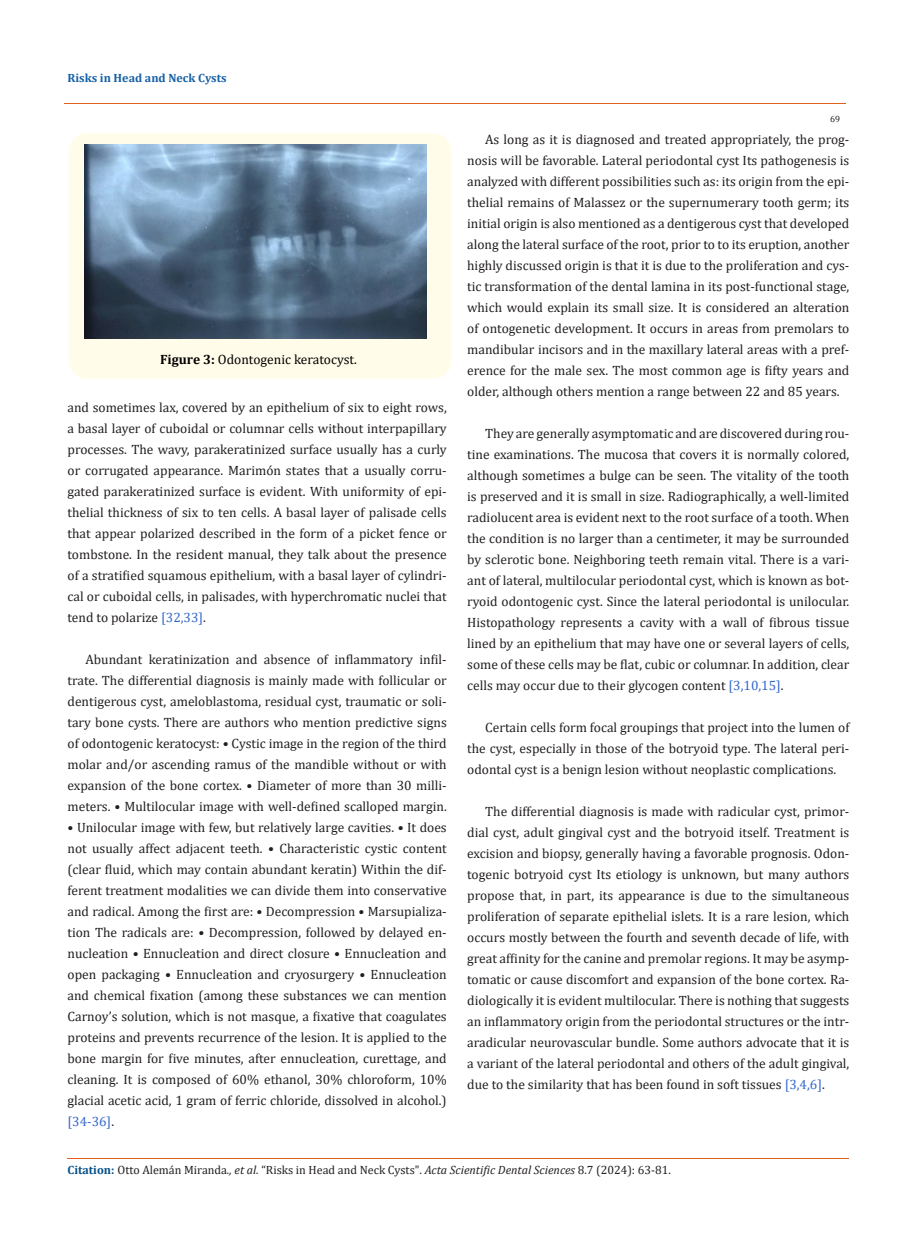
<style>
.page{position:relative;width:917px;height:1260px;background:#fff}
.page>*{position:absolute;margin:0;border:0;box-sizing:border-box;transform-origin:0 0}
.t1{font:13.5px/21px "Cambria";color:#231f20;text-align:justify}
.t2{font:13.5px "Cambria";color:#000}
.t3{font:12px "Cambria";color:#231f20}
.t4{font:700 12px "Cambria";color:#1560a6}
.t5{font:9px "Cambria";color:#231f20}
.s1{font-weight:700}
.s2{color:#36c}
.s3{font-weight:700;color:#035089}
.s4{font-style:italic}
</style>
<div class="page">
<hr style="left:64px;top:104px;width:782px;height:1px;background:#e05d1a">
<div style="left:69px;top:133px;width:382px;height:246px;background:#fffde9;border-radius:18px"></div>
<img style="left:84px;top:144px;width:342px;height:194px">
<hr style="left:67px;top:1158px;width:782px;height:1px;background:#e05d1a">
<p class="t4" style="left:67px;top:69px;width:161px">Risks in Head and Neck Cysts</p>
<p class="t2" style="left:160px;top:351px;width:198px"><span class="s1">Figure 3:</span> Odontogenic keratocyst.</p>
<p class="t1" style="left:67px;top:397px;width:381px">and sometimes lax, covered by an epithelium of six to eight rows, a basal layer of cuboidal or columnar cells without interpapillary processes. The wavy, parakeratinized surface usually has a curly or corrugated appearance. Marimón states that a usually corru&shy;gated parakeratinized surface is evident. With uniformity of epi&shy;thelial thickness of six to ten cells. A basal layer of palisade cells that appear polarized described in the form of a picket fence or tombstone. In the resident manual, they talk about the presence of a stratified squamous epithelium, with a basal layer of cylindri&shy;cal or cuboidal cells, in palisades, with hyperchromatic nuclei that tend to polarize <span class="s2">[32,33]</span>.</p>
<p class="t1" style="left:67px;top:649px;width:381px;text-indent:18px">Abundant keratinization and absence of inflammatory infil&shy;trate. The differential diagnosis is mainly made with follicular or dentigerous cyst, ameloblastoma, residual cyst, traumatic or soli&shy;tary bone cysts. There are authors who mention predictive signs of odontogenic keratocyst: • Cystic image in the region of the third molar and/or ascending ramus of the mandible without or with expansion of the bone cortex. • Diameter of more than 30 milli&shy;meters. • Multilocular image with well-defined scalloped margin.</p>
<p class="t1" style="left:67px;top:817px;width:381px">• Unilocular image with few, but relatively large cavities. • It does not usually affect adjacent teeth. • Characteristic cystic content (clear fluid, which may contain abundant keratin) Within the dif&shy;ferent treatment modalities we can divide them into conservative and radical. Among the first are: • Decompression • Marsupializa&shy;tion The radicals are: • Decompression, followed by delayed en&shy;nucleation • Ennucleation and direct closure • Ennucleation and open packaging • Ennucleation and cryosurgery • Ennucleation and chemical fixation (among these substances we can mention Carnoy’s solution, which is not masque, a fixative that coagulates proteins and prevents recurrence of the lesion. It is applied to the bone margin for five minutes, after ennucleation, curettage, and cleaning. It is composed of 60% ethanol, 30% chloroform, 10% glacial acetic acid, 1 gram of ferric chloride, dissolved in alcohol.) <span class="s2">[34-36]</span>.</p>
<p class="t5" style="left:830px;top:114px;width:11px">69</p>
<p class="t1" style="left:467px;top:129px;width:384px;text-indent:18px">As long as it is diagnosed and treated appropriately, the prog&shy;nosis will be favorable. Lateral periodontal cyst Its pathogenesis is analyzed with different possibilities such as: its origin from the epi&shy;thelial remains of Malassez or the supernumerary tooth germ; its initial origin is also mentioned as a dentigerous cyst that developed along the lateral surface of the root, prior to to its eruption, another highly discussed origin is that it is due to the proliferation and cys&shy;tic transformation of the dental lamina in its post-functional stage, which would explain its small size. It is considered an alteration of ontogenetic development. It occurs in areas from premolars to mandibular incisors and in the maxillary lateral areas with a pref&shy;erence for the male sex. The most common age is fifty years and older, although others mention a range between 22 and 85 years.</p>
<p class="t1" style="left:467px;top:423px;width:384px;text-indent:18px">They are generally asymptomatic and are discovered during rou&shy;tine examinations. The mucosa that covers it is normally colored, although sometimes a bulge can be seen. The vitality of the tooth is preserved and it is small in size. Radiographically, a well-limited radiolucent area is evident next to the root surface of a tooth. When the condition is no larger than a centimeter, it may be surrounded by sclerotic bone. Neighboring teeth remain vital. There is a vari&shy;ant of lateral, multilocular periodontal cyst, which is known as bot&shy;ryoid odontogenic cyst. Since the lateral periodontal is unilocular.<br>Histopathology represents a cavity with a wall of fibrous tissue lined by an epithelium that may have one or several layers of cells, some of these cells may be flat, cubic or columnar. In addition, clear cells may occur due to their glycogen content <span class="s2">[3,10,15]</span>.</p>
<p class="t1" style="left:467px;top:717px;width:384px;text-indent:18px">Certain cells form focal groupings that project into the lumen of the cyst, especially in those of the botryoid type. The lateral peri&shy;odontal cyst is a benign lesion without neoplastic complications.</p>
<p class="t1" style="left:467px;top:801px;width:384px;text-indent:18px">The differential diagnosis is made with radicular cyst, primor&shy;dial cyst, adult gingival cyst and the botryoid itself. Treatment is excision and biopsy, generally having a favorable prognosis. Odon&shy;togenic botryoid cyst Its etiology is unknown, but many authors propose that, in part, its appearance is due to the simultaneous proliferation of separate epithelial islets. It is a rare lesion, which occurs mostly between the fourth and seventh decade of life, with great affinity for the canine and premolar regions. It may be asymp&shy;tomatic or cause discomfort and expansion of the bone cortex. Ra&shy;diologically it is evident multilocular. There is nothing that suggests an inflammatory origin from the periodontal structures or the intr&shy;aradicular neurovascular bundle. Some authors advocate that it is a variant of the lateral periodontal and others of the adult gingival, due to the similarity that has been found in soft tissues <span class="s2">[3,4,6]</span>.</p>
<p class="t3" style="left:67px;top:1163px;width:605px"><span class="s3">Citation:</span> Otto Alemán Miranda<span class="s4">., et al.</span> “Risks in Head and Neck Cysts". <span class="s4">Acta Scientific Dental Sciences</span> 8.7 (2024): 63-81.</p>
</div>
